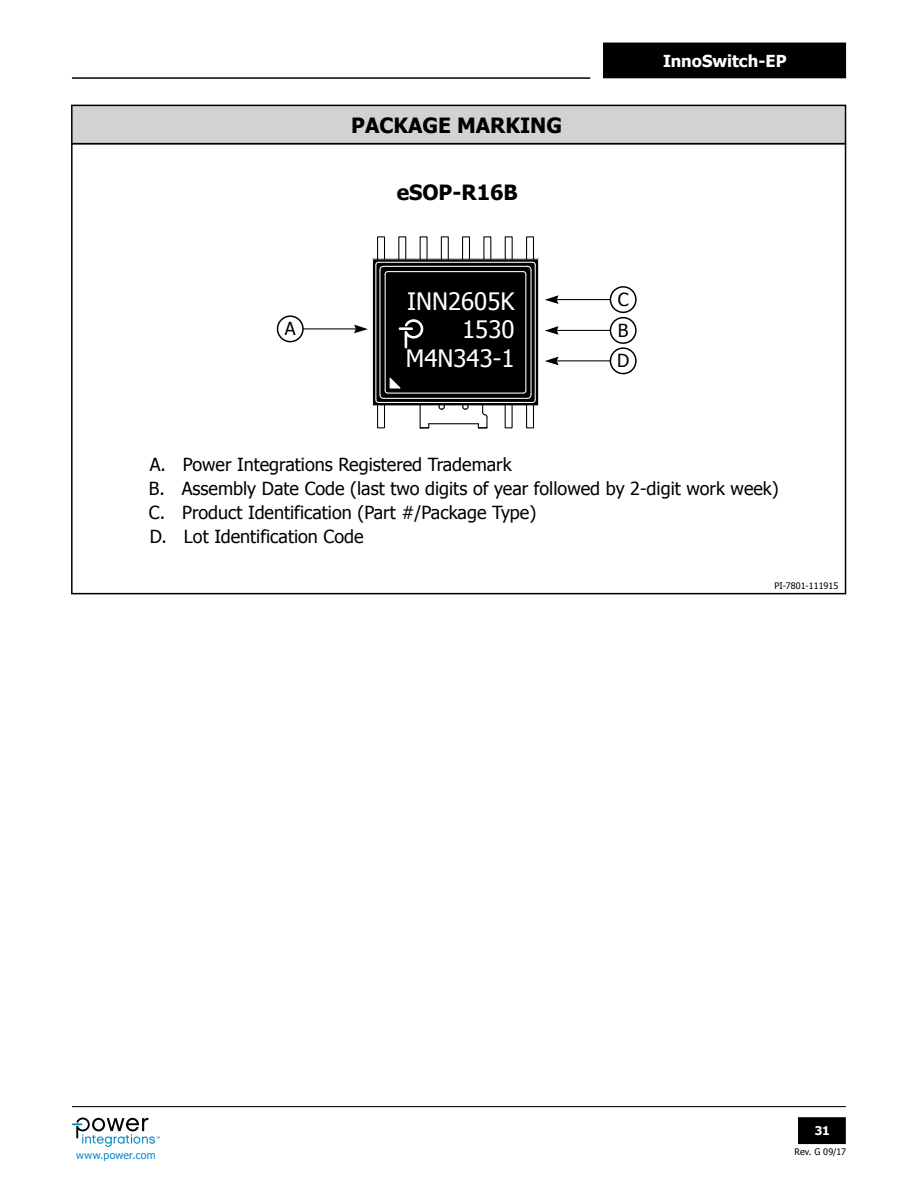
<style>
.page{position:relative;width:918px;height:1188px;background:#fff}
.page>*{position:absolute;margin:0;border:0;box-sizing:border-box;transform-origin:0 0}
.t1{font:24px/28.8px "Tahoma";color:#fff;text-align:right}
.t2{font:700 21px "Tahoma";color:#000}
.t3{font:18px/24px "Tahoma";color:#000}
.t4{font:700 16.5px "Tahoma";color:#fff}
.t5{font:700 12px "Tahoma";color:#fff}
.t6{font:10.5px "Tahoma";letter-spacing:.03em;color:#0085c9}
.t7{font:9px "Tahoma";color:#000}
</style>
<div class="page">
<hr style="left:72px;top:1106px;width:774px;height:1px;background:#000">
<hr style="left:72px;top:77px;width:518px;height:2px;background:#000">
<div style="left:799px;top:1118px;width:46px;height:25px;background:#000"></div>
<div style="left:798px;top:1117px;width:48px;height:27px;border:2px solid #000"></div>
<div style="left:604px;top:43px;width:241px;height:35px;background:#000"></div>
<svg style="left:72px;top:1118px;width:88px;height:29px"></svg>
<div style="left:372px;top:259px;width:167px;height:147px;background:#000"></div>
<div style="left:372px;top:258px;width:167px;height:148px;border:1px solid #fff"></div>
<div style="left:377px;top:405px;width:8px;height:23px;border:1px solid #000"></div>
<hr style="left:379px;top:402px;width:153px;height:1px;background:#fff">
<hr style="left:384px;top:398px;width:143px;height:1px;background:#fff">
<hr style="left:388px;top:393px;width:135px;height:1px;background:#fff">
<hr style="left:379px;top:262px;width:153px;height:1px;background:#fff">
<hr style="left:384px;top:266px;width:143px;height:1px;background:#fff">
<hr style="left:385px;top:274px;width:1px;height:116px;background:#fff">
<hr style="left:388px;top:271px;width:135px;height:1px;background:#fff">
<hr style="left:375px;top:265px;width:1px;height:135px;background:#fff">
<hr style="left:379px;top:270px;width:2px;height:124px;background:#fff">
<hr style="left:525px;top:274px;width:1px;height:116px;background:#fff">
<hr style="left:535px;top:265px;width:1px;height:135px;background:#fff">
<hr style="left:531px;top:270px;width:1px;height:124px;background:#fff">
<div style="left:377px;top:236px;width:8px;height:24px;border:1px solid #000"></div>
<div style="left:526px;top:405px;width:8px;height:23px;border:1px solid #000"></div>
<div style="left:398px;top:236px;width:8px;height:24px;border:1px solid #000"></div>
<div style="left:441px;top:236px;width:8px;height:24px;border:1px solid #000"></div>
<div style="left:462px;top:236px;width:8px;height:24px;border:1px solid #000"></div>
<div style="left:505px;top:236px;width:8px;height:24px;border:1px solid #000"></div>
<div style="left:526px;top:236px;width:8px;height:24px;border:1px solid #000"></div>
<svg style="left:522px;top:389px;width:14px;height:14px"></svg>
<svg style="left:522px;top:261px;width:14px;height:14px"></svg>
<svg style="left:375px;top:261px;width:14px;height:14px"></svg>
<svg style="left:375px;top:377px;width:27px;height:26px"></svg>
<svg style="left:438px;top:405px;width:8px;height:5px"></svg>
<svg style="left:462px;top:405px;width:7px;height:5px"></svg>
<svg style="left:419px;top:405px;width:11px;height:24px"></svg>
<hr style="left:429px;top:423px;width:49px;height:1px;background:#000">
<svg style="left:477px;top:405px;width:11px;height:24px"></svg>
<div style="left:72px;top:105px;width:774px;height:39px;background:#d1d2d4"></div>
<div style="left:71px;top:105px;width:775px;height:39px;border:2px solid #000"></div>
<hr style="left:557px;top:330px;width:54px;height:1px;background:#000">
<svg style="left:545px;top:326px;width:14px;height:9px"></svg>
<div style="left:610px;top:317px;width:27px;height:27px;border:2px solid #000;border-radius:50%"></div>
<hr style="left:557px;top:299px;width:54px;height:1px;background:#000">
<svg style="left:545px;top:295px;width:14px;height:9px"></svg>
<div style="left:610px;top:286px;width:27px;height:27px;border:2px solid #000;border-radius:50%"></div>
<hr style="left:303px;top:328px;width:54px;height:1px;background:#000">
<svg style="left:354px;top:325px;width:14px;height:8px"></svg>
<div style="left:277px;top:315px;width:27px;height:27px;border:2px solid #000;border-radius:50%"></div>
<hr style="left:557px;top:360px;width:54px;height:1px;background:#000">
<svg style="left:545px;top:357px;width:14px;height:8px"></svg>
<div style="left:610px;top:347px;width:27px;height:27px;border:2px solid #000;border-radius:50%"></div>
<hr style="left:399px;top:327px;width:14px;height:3px;background:#fff">
<svg style="left:405px;top:319px;width:18px;height:29px"></svg>
<p class="t3" style="left:285px;top:318px;width:12px">A</p>
<p class="t2" style="left:351px;top:114px;width:212px">PACKAGE MARKING</p>
<p class="t2" style="left:397px;top:180px;width:123px">eSOP-R16B</p>
<h1 class="t1" style="left:406px;top:289px;width:110px">INN2605K<br>1530<br>M4N343-1</h1>
<p class="t4" style="left:663px;top:52px;width:125px">InnoSwitch-EP</p>
<p class="t3" style="left:618px;top:289px;width:12px">C</p>
<p class="t3" style="left:618px;top:320px;width:12px">B</p>
<p class="t3" style="left:617px;top:350px;width:14px">D</p>
<p class="t3" style="left:149px;top:454px;width:631px">A. Power Integrations Registered Trademark<br>B. Assembly Date Code (last two digits of year followed by 2-digit work week)<br>C. Product Identification (Part #/Package Type)<br>D. Lot Identification Code</p>
<p class="t7" style="left:775px;top:582px;width:65px">PI-7801-111915</p>
<p class="t6" style="left:76px;top:1151px;width:81px">www.power.com</p>
<p class="t5" style="left:815px;top:1125px;width:16px">31</p>
<p class="t7" style="left:794px;top:1148px;width:53px">Rev. G 09/17</p>
</div>
